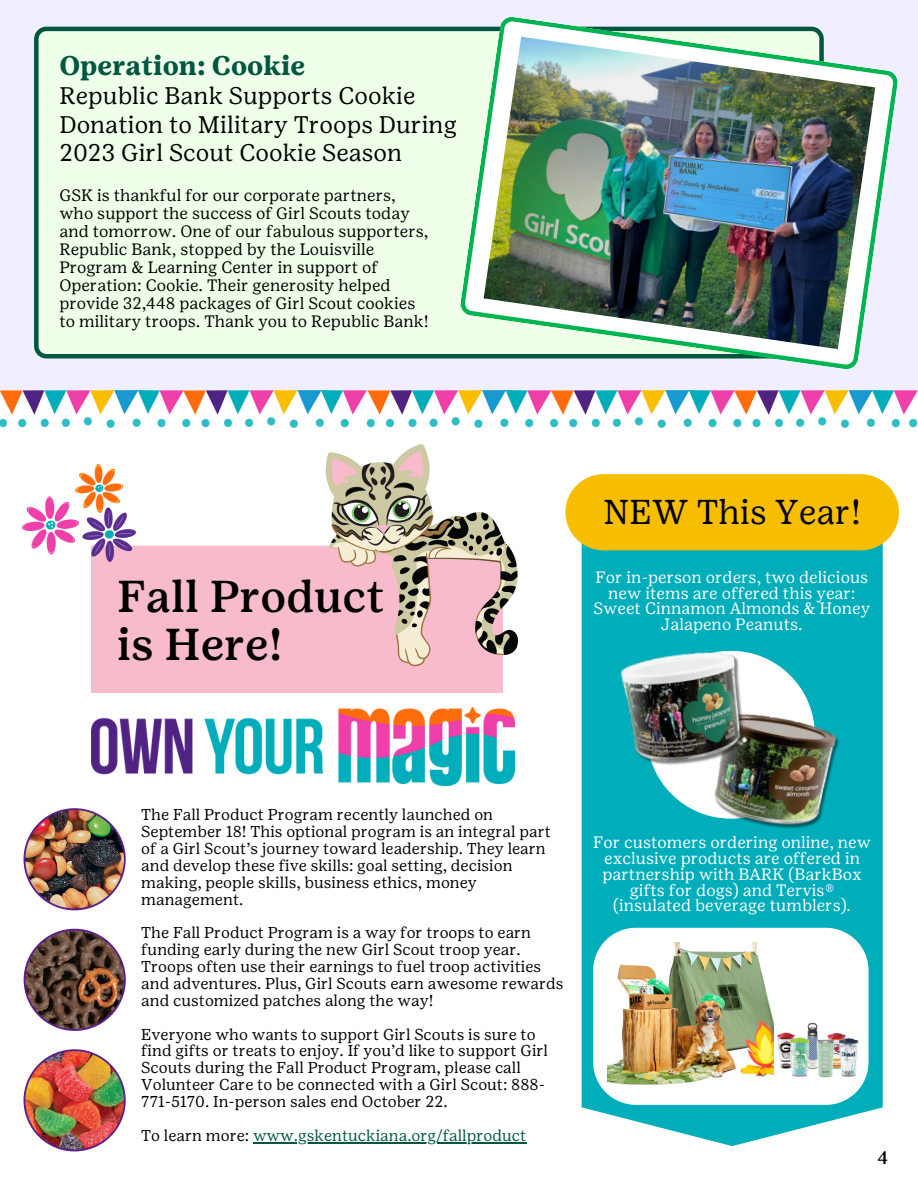
<style>
.page{position:relative;width:918px;height:1188px;background:#f1eeff}
.page>*{position:absolute;margin:0;border:0;box-sizing:border-box;transform-origin:0 0}
.t1{font:500 44.7px/48.3px "Girl Scout Text";color:#000}
.t2{font:34.5px "Girl Scout Text";color:#000}
.t3{font:700 27px "Girl Scout Text";color:#005640}
.t4{font:24px/28.2px "Girl Scout Text";color:#000}
.t5{font:500 18px "Girl Scout Text";color:#000}
.t6{font:16.5px/18px "Girl Scout Text";color:#000}
.t7{font:16.5px/15.8px "Girl Scout Text";color:#fff;text-align:center}
.t8{font:15.75px/16.8px "Girl Scout Text";color:#000}
.t9{font:15.75px "Girl Scout Text";color:#005640}
.s1{color:#000}
</style>
<div class="page">
<div style="left:34px;top:27px;width:426px;height:332px;background:#efffe9"></div>
<svg style="left:460px;top:17px;width:438px;height:352px"></svg>
<img style="left:484px;top:37px;width:391px;height:312px">
<div style="left:0;top:390px;width:918px;height:798px;background:#fff"></div>
<img style="left:92px;top:445px;width:425px;height:247px">
<img style="left:0;top:390px;width:918px;height:38px">
<img style="left:92px;top:708px;width:423px;height:77px">
<img style="left:24px;top:808px;width:102px;height:102px">
<svg style="left:24px;top:929px;width:102px;height:102px"></svg>
<img style="left:24px;top:1049px;width:102px;height:102px">
<svg style="left:582px;top:543px;width:301px;height:603px;background:#13b3be"></svg>
<img style="left:23px;top:464px;width:112px;height:98px">
<div style="left:565px;top:474px;width:334px;height:76px;background:#f7be00;border-radius:38px"></div>
<div style="left:647px;top:651px;width:168px;height:168px;background:#fff;border-radius:50%"></div>
<img style="left:687px;top:689px;width:176px;height:170px">
<img style="left:601px;top:628px;width:171px;height:164px">
<svg style="left:593px;top:928px;width:276px;height:177px"></svg>
<img style="left:608px;top:942px;width:167px;height:146px">
<img style="left:775px;top:1020px;width:88px;height:60px">
<hr style="left:253px;top:1142px;width:273px;height:1px;background:#005640">
<p class="t3" style="left:59px;top:50px;width:248px">Operation: Cookie</p>
<p class="t4" style="left:59px;top:82px;width:399px">Republic Bank Supports Cookie<br>Donation to Military Troops During<br>2023 Girl Scout Cookie Season</p>
<p class="t6" style="left:59px;top:186px;width:371px">GSK is thankful for our corporate partners, who support the success of Girl Scouts today and tomorrow. One of our fabulous supporters, Republic Bank, stopped by the Louisville Program &amp; Learning Center in support of Operation: Cookie. Their generosity helped provide 32,448 packages of Girl Scout cookies to military troops. Thank you to Republic Bank!</p>
<p class="t1" style="left:117px;top:572px;width:269px">Fall Product is Here!</p>
<p class="t2" style="left:603px;top:491px;width:259px">NEW This Year!</p>
<p class="t7" style="left:594px;top:569px;width:278px">For in-person orders, two delicious new items are offered this year:<br>Sweet Cinnamon Almonds &amp; Honey<br>Jalapeno Peanuts.</p>
<p class="t8" style="left:141px;top:806px;width:411px">The Fall Product Program recently launched on September 18! This optional program is an integral part of a Girl Scout’s journey toward leadership. They learn and develop these five skills: goal setting, decision making, people skills, business ethics, money management.</p>
<p class="t8" style="left:141px;top:924px;width:424px">The Fall Product Program is a way for troops to earn funding early during the new Girl Scout troop year.<br>Troops often use their earnings to fuel troop activities and adventures. Plus, Girl Scouts earn awesome rewards and customized patches along the way!</p>
<p class="t8" style="left:141px;top:1026px;width:408px">Everyone who wants to support Girl Scouts is sure to find gifts or treats to enjoy. If you’d like to support Girl Scouts during the Fall Product Program, please call Volunteer Care to be connected with a Girl Scout: 888- 771-5170. In-person sales end October 22.</p>
<p class="t9" style="left:141px;top:1126px;width:386px"><span class="s1">To learn more:</span> www.gskentuckiana.org/fallproduct</p>
<p class="t7" style="left:593px;top:835px;width:279px">For customers ordering online, new exclusive products are offered in partnership with BARK (BarkBox gifts for dogs) and Tervis® (insulated beverage tumblers).</p>
<p class="t5" style="left:877px;top:1147px;width:12px">4</p>
</div>
